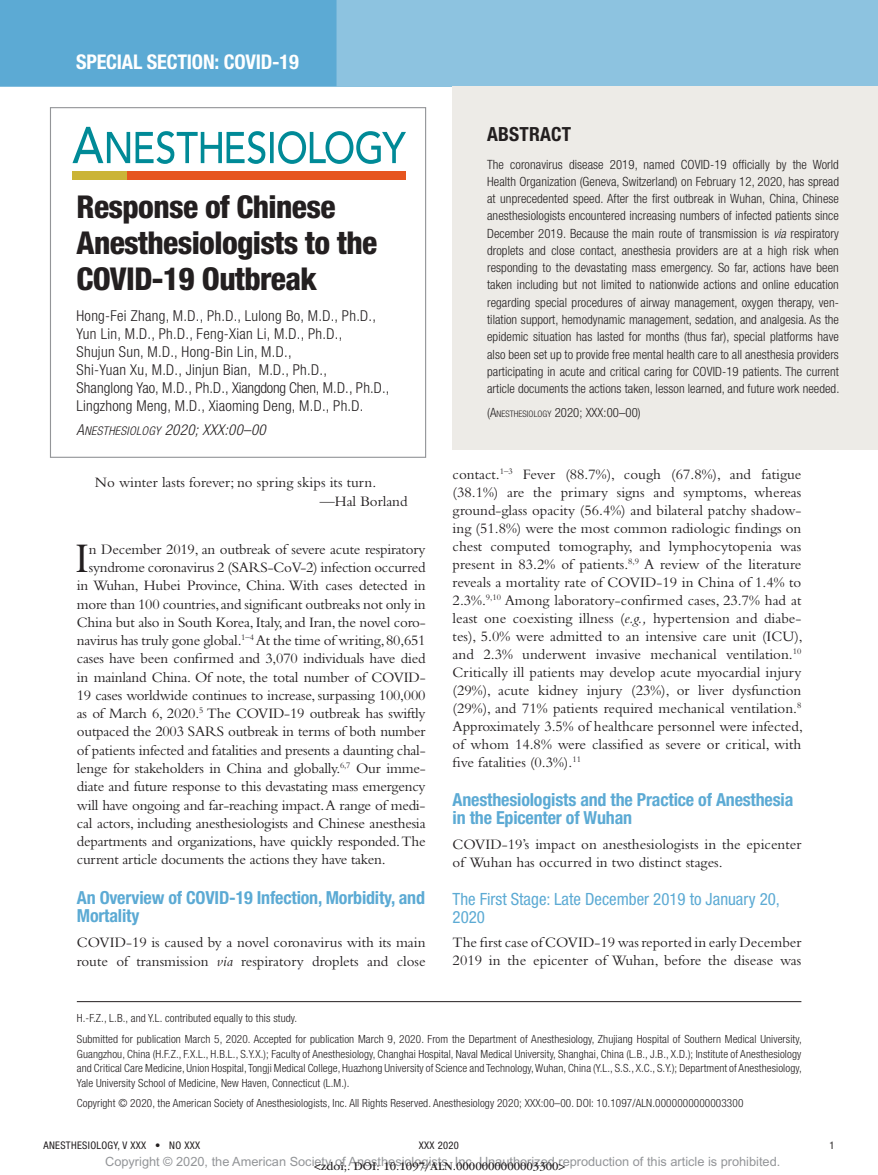
<style>
.page{position:relative;width:878px;height:1175px;background:#fff}
.page>*{position:absolute;margin:0;border:0;box-sizing:border-box;transform-origin:0 0}
.t1{font:43.95px "Bembo Std";color:#231f20}
.t2{font:800 condensed 31.5px/36px "Helvetica Neue LT Std";letter-spacing:-.02em;color:#231f20}
.t3{font:700 condensed 20.25px "Helvetica Neue LT Std";letter-spacing:-.01em;color:#fff}
.t4{font:700 condensed 19.5px "Helvetica Neue LT Std";letter-spacing:.01em;color:#231f20}
.t5{font:700 condensed 18px/18.3px "Helvetica Neue LT Std";letter-spacing:-.01em;color:#5caad4}
.t6{font:condensed 16.8px/18px "Helvetica Neue LT Std";color:#5caad4}
.t7{font:15px/18px "Bembo Std";letter-spacing:-.015em;color:#231f20}
.t8{font:300 condensed 15px/18px "Helvetica Neue LT Std";letter-spacing:.02em;color:#231f20}
.t9{font:italic 300 condensed 15px "Helvetica Neue LT Std";letter-spacing:.02em;color:#231f20}
.t10{font:300 condensed 12.75px/17.2px "Helvetica Neue LT Std";letter-spacing:.005em;color:#231f20;text-align:justify}
.t11{font:12.75px "Arial MT Std";color:#939598}
.t12{font:12px "ITC Garamond Std";color:#231f20}
.t13{font:300 condensed 11.25px/14.7px "Helvetica Neue LT Std";letter-spacing:.01em;color:#231f20}
.t14{font:condensed 10.5px "Helvetica Neue LT Std";letter-spacing:.03em;color:#231f20}
.s1{font-family:"Helvetica Neue LT Std Lt Cn O SC800";font-weight:400;font-style:normal;font-stretch:normal}
.s2{font-family:"Helvetica Neue LT Std Lt Cn O SC800";font-weight:400;font-style:normal;font-stretch:normal;font-size:12px}
.s3{font-style:italic}
.s4{font-size:9px}
</style>
<div class="page">
<div style="left:0;top:0;width:878px;height:86px;background:#8dc3e0"></div>
<div style="left:0;top:0;width:336px;height:86px;background:#5caad4"></div>
<div style="left:120px;top:171px;width:286px;height:8px;background:#e6551f"></div>
<div style="left:72px;top:171px;width:54px;height:8px;background:#cbb437"></div>
<svg style="left:72px;top:127px;width:334px;height:37px"></svg>
<div style="left:452px;top:86px;width:426px;height:89px;background:#edebe7"></div>
<div style="left:452px;top:119px;width:426px;height:307px;background:#edebe7"></div>
<div style="left:452px;top:367px;width:426px;height:83px;background:#edebe7"></div>
<div style="left:50px;top:107px;width:376px;height:351px;border:1px solid #939598"></div>
<hr style="left:77px;top:1001px;width:724px;height:1px;background:#231f20">
<h3 class="t3" style="left:76px;top:49px;width:224px">SPECIAL SECTION: COVID-19</h3>
<h2 class="t2" style="left:77px;top:188px;width:302px">Response of Chinese<br>Anesthesiologists to the<br>COVID-19 Outbreak</h2>
<p class="t8" style="left:77px;top:307px;width:314px">Hong-Fei Zhang, M.D., Ph.D., Lulong Bo, M.D., Ph.D., Yun Lin, M.D., Ph.D., Feng-Xian Li, M.D., Ph.D.,<br>Shujun Sun, M.D., Hong-Bin Lin, M.D.,<br>Shi-Yuan Xu, M.D., Jinjun Bian, M.D., Ph.D.,<br>Shanglong Yao, M.D., Ph.D., Xiangdong Chen, M.D., Ph.D., Lingzhong Meng, M.D., Xiaoming Deng, M.D., Ph.D.</p>
<p class="t9" style="left:77px;top:421px;width:191px"><span class="s1">A</span><span class="s2">NESTHESIOLOGY</span> 2020; XXX:00–00</p>
<p class="t7" style="left:320px;top:473px;width:89px;text-indent:-225px">No winter lasts forever; no spring skips its turn. —Hal Borland</p>
<h1 class="t1" style="left:75px;top:532px;width:16px">I</h1>
<p class="t7" style="left:89px;top:540px;width:338px">n December 2019, an outbreak of severe acute respiratory</p>
<p class="t7" style="left:89px;top:558px;width:338px">syndrome coronavirus 2 (SARS-CoV-2) infection occurred</p>
<p class="t7" style="left:77px;top:576px;width:350px">in Wuhan, Hubei Province, China. With cases detected in</p>
<p class="t7" style="left:77px;top:594px;width:350px">more than 100 countries, and significant outbreaks not only in</p>
<p class="t7" style="left:77px;top:613px;width:350px">China but also in South Korea, Italy, and Iran, the novel coro-</p>
<p class="t7" style="left:77px;top:631px;width:350px">navirus has truly gone global.<sup>1–4</sup> At the time of writing, 80,651</p>
<p class="t7" style="left:77px;top:649px;width:350px">cases have been confirmed and 3,070 individuals have died</p>
<p class="t7" style="left:77px;top:667px;width:350px">in mainland China. Of note, the total number of COVID-</p>
<p class="t7" style="left:77px;top:686px;width:350px">19 cases worldwide continues to increase, surpassing 100,000</p>
<p class="t7" style="left:77px;top:704px;width:350px">as of March 6, 2020.<sup>5</sup> The COVID-19 outbreak has swiftly</p>
<p class="t7" style="left:77px;top:722px;width:350px">outpaced the 2003 SARS outbreak in terms of both number</p>
<p class="t7" style="left:77px;top:740px;width:350px">of patients infected and fatalities and presents a daunting chal-</p>
<p class="t7" style="left:77px;top:759px;width:350px">lenge for stakeholders in China and globally.<sup>6,7</sup> Our imme-</p>
<p class="t7" style="left:77px;top:777px;width:350px">diate and future response to this devastating mass emergency</p>
<p class="t7" style="left:77px;top:795px;width:350px">will have ongoing and far-reaching impact. A range of medi-</p>
<p class="t7" style="left:77px;top:813px;width:350px">cal actors, including anesthesiologists and Chinese anesthesia</p>
<p class="t7" style="left:77px;top:832px;width:350px">departments and organizations, have quickly responded. The</p>
<p class="t7" style="left:77px;top:850px;width:310px">current article documents the actions they have taken.</p>
<p class="t5" style="left:77px;top:888px;width:349px">An Overview of COVID-19 Infection, Morbidity, and<br>Mortality</p>
<p class="t7" style="left:77px;top:933px;width:350px">COVID-19 is caused by a novel coronavirus with its main route of transmission <span class="s3">via</span> respiratory droplets and close</p>
<h3 class="t4" style="left:487px;top:122px;width:86px">ABSTRACT</h3>
<p class="t10" style="left:487px;top:155px;width:354px">The coronavirus disease 2019, named COVID-19 officially by the World Health Organization (Geneva, Switzerland) on February 12, 2020, has spread at unprecedented speed. After the first outbreak in Wuhan, China, Chinese anesthesiologists encountered increasing numbers of infected patients since December 2019. Because the main route of transmission is <span class="s3">via</span> respiratory droplets and close contact, anesthesia providers are at a high risk when responding to the devastating mass emergency. So far, actions have been taken including but not limited to nationwide actions and online education regarding special procedures of airway management, oxygen therapy, ven&shy;tilation support, hemodynamic management, sedation, and analgesia. As the epidemic situation has lasted for months (thus far), special platforms have also been set up to provide free mental health care to all anesthesia providers participating in acute and critical caring for COVID-19 patients. The current article documents the actions taken, lesson learned, and future work needed.</p>
<p class="t10" style="left:487px;top:404px;width:155px">(A<span class="s4">NESTHESIOLOGY</span> 2020; XXX:00–00)</p>
<p class="t7" style="left:452px;top:465px;width:352px;text-align:justify">contact.<sup>1–3</sup> Fever (88.7%), cough (67.8%), and fatigue (38.1%) are the primary signs and symptoms, whereas ground-glass opacity (56.4%) and bilateral patchy shadow&shy;ing (51.8%) were the most common radiologic findings on chest computed tomography, and lymphocytopenia was present in 83.2% of patients.<sup>8,9</sup> A review of the literature reveals a mortality rate of COVID-19 in China of 1.4% to 2.3%.<sup>9,10</sup> Among laboratory-confirmed cases, 23.7% had at least one coexisting illness (<span class="s3">e.g.,</span> hypertension and diabe&shy;tes), 5.0% were admitted to an intensive care unit (ICU), and 2.3% underwent invasive mechanical ventilation.<sup>10<br></sup>Critically ill patients may develop acute myocardial injury (29%), acute kidney injury (23%), or liver dysfunction (29%), and 71% patients required mechanical ventilation.<sup>8<br></sup>Approximately 3.5% of healthcare personnel were infected, of whom 14.8% were classified as severe or critical, with five fatalities (0.3%).<sup>11</sup></p>
<p class="t5" style="left:452px;top:790px;width:342px">Anesthesiologists and the Practice of Anesthesia in the Epicenter of Wuhan</p>
<p class="t7" style="left:452px;top:835px;width:350px">COVID-19’s impact on anesthesiologists in the epicenter of Wuhan has occurred in two distinct stages.</p>
<p class="t6" style="left:452px;top:889px;width:329px">The First Stage: Late December 2019 to January 20,<br>2020</p>
<p class="t7" style="left:452px;top:933px;width:350px">The first case of COVID-19 was reported in early December<br>2019 in the epicenter of Wuhan, before the disease was</p>
<p class="t13" style="left:77px;top:1008px;width:726px;line-height:20.5px">H.-F.Z., L.B., and Y.L. contributed equally to this study.<br>Submitted for publication March 5, 2020. Accepted for publication March 9, 2020. From the Department of Anesthesiology, Zhujiang Hospital of Southern Medical University,</p>
<p class="t13" style="left:77px;top:1046px;width:726px;text-align:justify">Guangzhou, China (H.F.Z., F.X.L., H.B.L., S.Y.X.); Faculty of Anesthesiology, Changhai Hospital, Naval Medical University, Shanghai, China (L.B., J.B., X.D.); Institute of Anesthesiology and Critical Care Medicine, Union Hospital, Tongji Medical College, Huazhong University of Science and Technology, Wuhan, China (Y.L., S.S., X.C., S.Y.); Department of Anesthesiology, Yale University School of Medicine, New Haven, Connecticut (L.M.).</p>
<p class="t13" style="left:77px;top:1096px;width:668px">Copyright © 2020, the American Society of Anesthesiologists, Inc. All Rights Reserved. Anesthesiology 2020; XXX:00–00. DOI: 10.1097/ALN.0000000000003300</p>
<p class="t14" style="left:44px;top:1139px;width:158px">ANESTHESIOLOGY, V XXX • NO XXX</p>
<p class="t14" style="left:419px;top:1139px;width:5px">xxx</p>
<p class="t14" style="left:438px;top:1139px;width:23px">2020</p>
<p class="t14" style="left:829px;top:1139px;width:7px">1</p>
<p class="t11" style="left:105px;top:1154px;width:676px">Copyright © 2020, the American Society of Anesthesiologists, Inc. Unauthorized reproduction of this article is prohibited.</p>
<p class="t12" style="left:314px;top:1159px;width:253px">&lt;zdoi;. DOI: 10.1097/ALN.0000000000003300&gt;</p>
</div>
